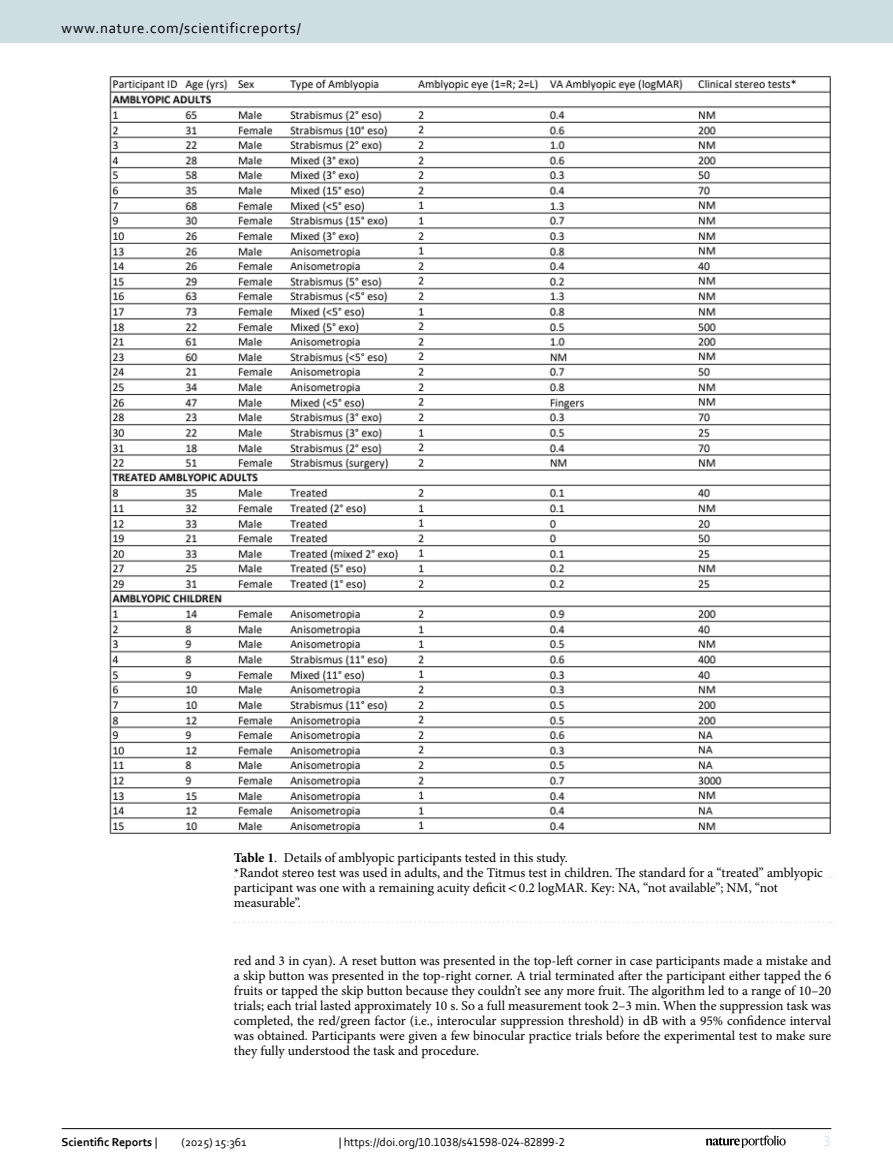
<style>
.page{position:relative;width:893px;height:1174px;background:#fff}
.page>*{position:absolute;margin:0;border:0;box-sizing:border-box;transform-origin:0 0}
.t1{font:15px "Corbel";letter-spacing:.05em;color:#000}
.t2{font:15px "Corbel";color:#d9e4eb}
.Body_Text{font:13.5px/15px "Minion Pro";letter-spacing:-.005em;color:#000;text-align:justify}
.Figure_Caption{font:13.5px/15px "Minion Pro";letter-spacing:-.005em;color:#000}
.t3{font:12px "Corbel";color:#000}
.t4{font:700 12px "Corbel";color:#000}
.s1{font-weight:700}
.s2{font-family:"STIX"}
.s3{font-weight:400}
</style>
<div class="page">
<img style="left:109px;top:76px;width:722px;height:758px">
<svg style="left:235px;top:876px;width:597px;height:2px"></svg>
<svg style="left:235px;top:921px;width:597px;height:2px"></svg>
<hr style="left:62px;top:1128px;width:769px;height:1px;background:#000">
<svg style="left:706px;top:1135px;width:80px;height:12px"></svg>
<div style="left:0;top:0;width:893px;height:43px;background:#cedde4"></div>
<p class="t1" style="left:62px;top:18px;width:241px">www.nature.com/scientificreports/</p>
<p class="Figure_Caption" style="left:234px;top:850px;width:335px"><span class="s1">Table 1</span>. Details of amblyopic participants tested in this study.</p>
<p class="Figure_Caption" style="left:234px;top:865px;width:591px">*Randot stereo test was used in adults, and the Titmus test in children. The standard for a “treated” amblyopic participant was one with a remaining acuity deficit<span class="s2">&lt;</span>0.2 logMAR. Key: NA, “not available”; NM, “not measurable”.</p>
<p class="Body_Text" style="left:234px;top:953px;width:599px">red and 3 in cyan). A reset button was presented in the top-left corner in case participants made a mistake and a skip button was presented in the top-right corner. A trial terminated after the participant either tapped the 6 fruits or tapped the skip button because they couldn’t see any more fruit. The algorithm led to a range of 10–20 trials; each trial lasted approximately 10 s. So a full measurement took 2–3 min. When the suppression task was completed, the red/green factor (i.e., interocular suppression threshold) in dB with a 95% confidence interval was obtained. Participants were given a few binocular practice trials before the experimental test to make sure they fully understood the task and procedure.</p>
<p class="t4" style="left:62px;top:1134px;width:97px">Scientific Reports <span class="s3">|</span></p>
<p class="t3" style="left:181px;top:1134px;width:67px">(2025) 15:361</p>
<p class="t3" style="left:339px;top:1134px;width:228px">| https://doi.org/10.1038/s41598-024-82899-2</p>
<p class="t2" style="left:824px;top:1132px;width:9px">3</p>
</div>
